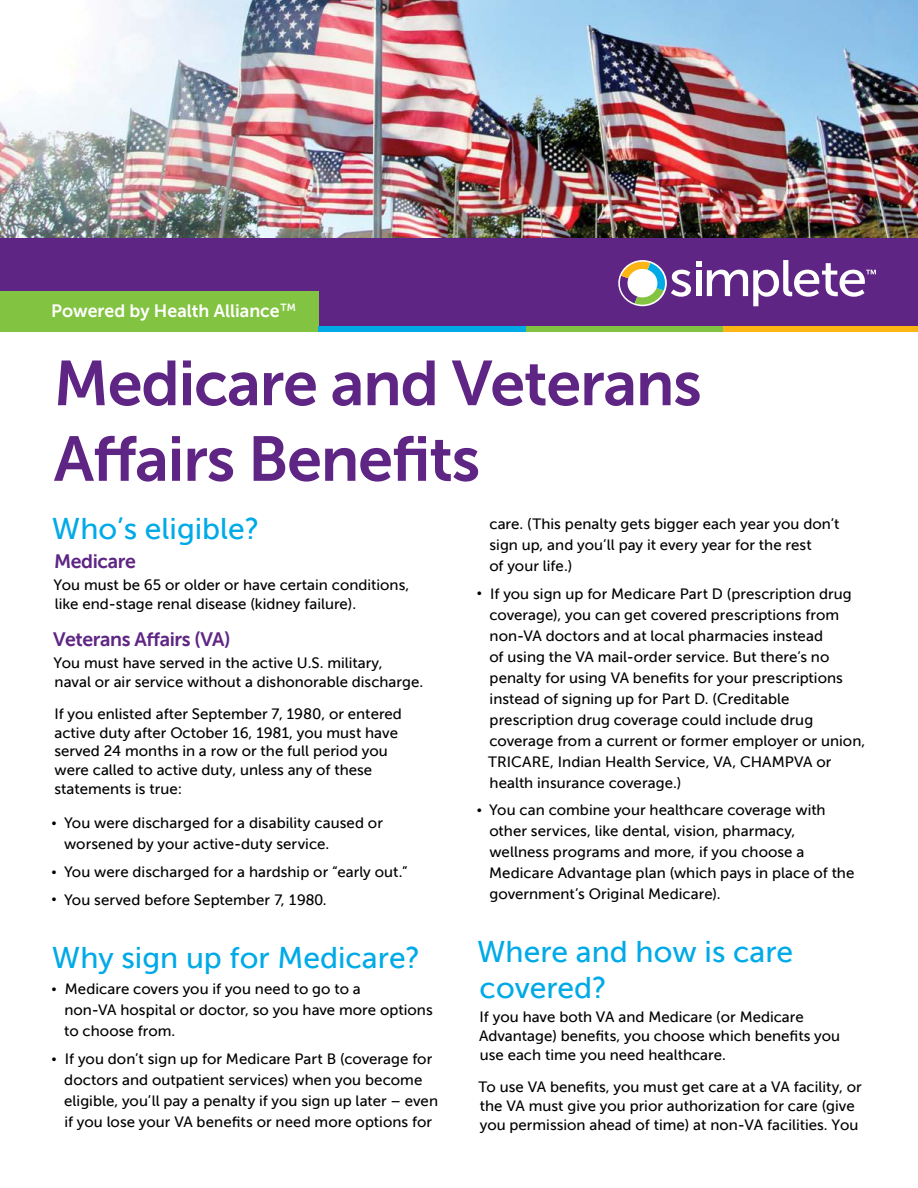
<style>
.page{position:relative;width:918px;height:1188px;background:#fff}
.page>*{position:absolute;margin:0;border:0;box-sizing:border-box;transform-origin:0 0}
.t1{font:63px/75.6px "Museo Sans 700";letter-spacing:-.02em;color:#5f2584}
.t2{font:30px/36px "Museo Sans 500";color:#00aae7}
.t3{font:19.5px "Museo Sans 700";letter-spacing:-.02em;color:#5f2584}
.t4{font:18px "Museo Sans 700";color:#fff}
.t5{font:15px/21px "Museo Sans 500";color:#000}
.s1{font-family:"Avenir Next LT Pro";font-weight:300;font-size:10.5px}
</style>
<div class="page">
<img style="left:0;top:0;width:918px;height:238px">
<div style="left:0;top:238px;width:918px;height:94px;background:#5f2584"></div>
<svg style="left:618px;top:260px;width:83px;height:47px"></svg>
<svg style="left:707px;top:260px;width:169px;height:46px"></svg>
<div style="left:0;top:291px;width:318px;height:41px;background:#82c341"></div>
<div style="left:318px;top:326px;width:208px;height:6px;background:#00aae7"></div>
<div style="left:526px;top:326px;width:198px;height:6px;background:#82c341"></div>
<div style="left:724px;top:326px;width:194px;height:6px;background:#fcb515"></div>
<p class="t4" style="left:51px;top:300px;width:246px">Powered by Health Alliance <sup>TM</sup></p>
<h1 class="t1" style="left:54px;top:346px;width:650px">Medicare and Veterans<br>Affairs Benefits</h1>
<h2 class="t2" style="left:52px;top:511px;width:209px">Who’s eligible?</h2>
<h3 class="t3" style="left:54px;top:551px;width:83px">Medicare</h3>
<p class="t5" style="left:54px;top:576px;width:357px;line-height:18.8px">You must be 65 or older or have certain conditions, like end-stage renal disease (kidney failure).</p>
<h3 class="t3" style="left:53px;top:628px;width:179px">Veterans Affairs (VA)</h3>
<p class="t5" style="left:54px;top:653px;width:371px;line-height:18.8px">You must have served in the active U.S. military,<br>naval or air service without a dishonorable discharge.</p>
<p class="t5" style="left:54px;top:704px;width:349px;line-height:18.8px">If you enlisted after September 7, 1980, or entered active duty after October 16, 1981, you must have served 24 months in a row or the full period you were called to active duty, unless any of these statements is true:</p>
<p class="t5" style="left:64px;top:813px;width:320px;text-indent:-13px"><span class="s1">•</span> You were discharged for a disability caused or worsened by your active-duty service.</p>
<p class="t5" style="left:52px;top:862px;width:357px"><span class="s1">•</span> You were discharged for a hardship or “early out.”</p>
<p class="t5" style="left:52px;top:889px;width:277px"><span class="s1">•</span> You served before September 7, 1980.</p>
<h2 class="t2" style="left:52px;top:940px;width:370px">Why sign up for Medicare?</h2>
<p class="t5" style="left:64px;top:979px;width:370px;text-indent:-13px"><span class="s1">•</span> Medicare covers you if you need to go to a<br>non-VA hospital or doctor, so you have more options to choose from.</p>
<p class="t5" style="left:64px;top:1048px;width:376px;text-indent:-12px"><span class="s1">•</span> If you don’t sign up for Medicare Part B (coverage for doctors and outpatient services) when you become eligible, you’ll pay a penalty if you sign up later – even if you lose your VA benefits or need more options for</p>
<p class="t5" style="left:489px;top:513px;width:352px">care. (This penalty gets bigger each year you don’t sign up, and you’ll pay it every year for the rest<br>of your life.)</p>
<p class="t5" style="left:488px;top:583px;width:379px;text-indent:-11px"><span class="s1">•</span> If you sign up for Medicare Part D (prescription drug coverage), you can get covered prescriptions from non-VA doctors and at local pharmacies instead<br>of using the VA mail-order service. But there’s no penalty for using VA benefits for your prescriptions instead of signing up for Part D. (Creditable prescription drug coverage could include drug coverage from a current or former employer or union, TRICARE, Indian Health Service, VA, CHAMPVA or health insurance coverage.)</p>
<p class="t5" style="left:489px;top:800px;width:367px;text-indent:-12px"><span class="s1">•</span> You can combine your healthcare coverage with other services, like dental, vision, pharmacy, wellness programs and more, if you choose a Medicare Advantage plan (which pays in place of the government’s Original Medicare).</p>
<h2 class="t2" style="left:477px;top:934px;width:318px">Where and how is care covered?</h2>
<p class="t5" style="left:479px;top:1008px;width:363px;line-height:18.8px">If you have both VA and Medicare (or Medicare<br>Advantage) benefits, you choose which benefits you use each time you need healthcare.</p>
<p class="t5" style="left:478px;top:1078px;width:385px;line-height:18.8px">To use VA benefits, you must get care at a VA facility, or the VA must give you prior authorization for care (give you permission ahead of time) at non-VA facilities. You</p>
</div>
